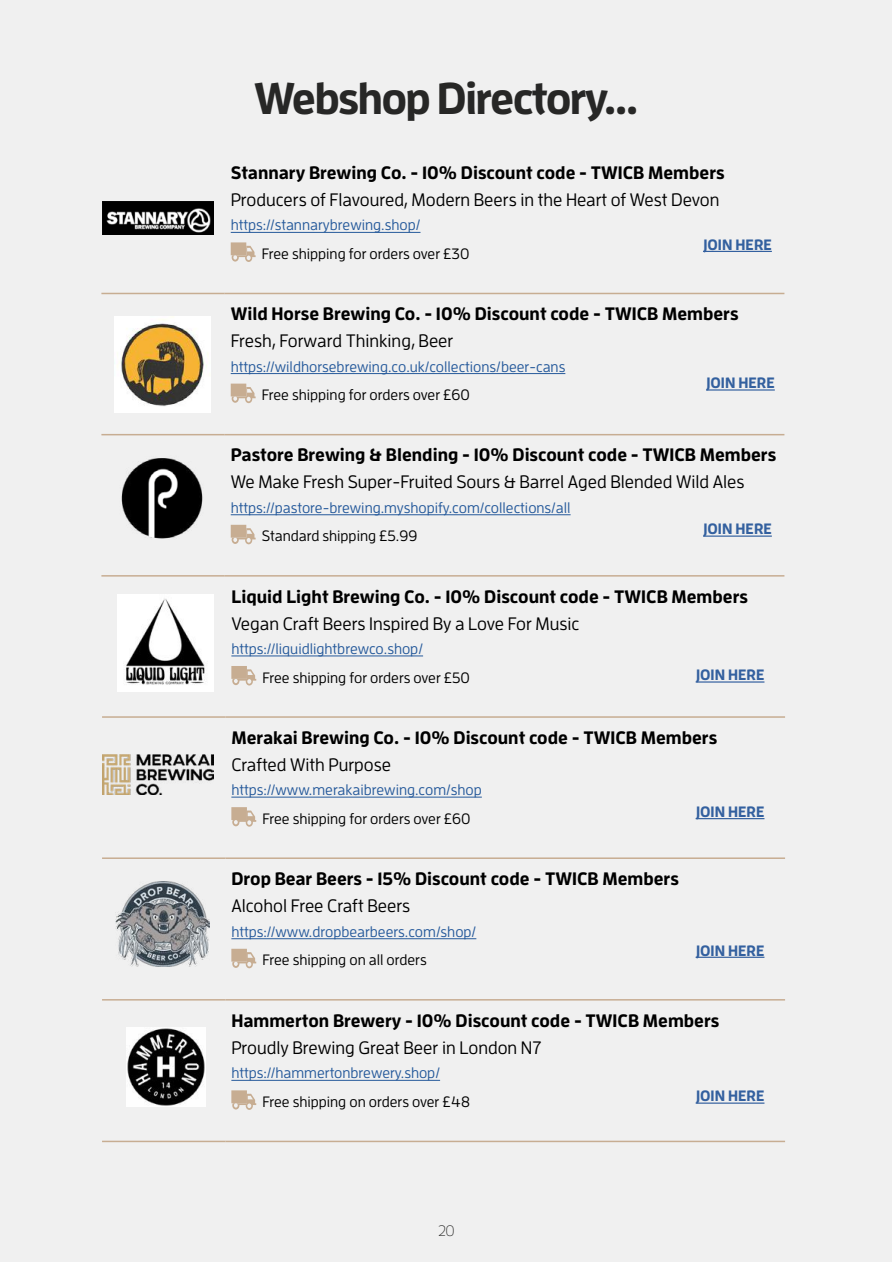
<style>
.page{position:relative;width:893px;height:1263px;background:#fff}
.page>*{position:absolute;margin:0;border:0;box-sizing:border-box;transform-origin:0 0}
.t1{font:700 44.4px "Enzo OT";letter-spacing:-.04em;color:#272726}
.t2{font:700 18px "Enzo OT";color:#000}
.t3{font:500 18px "Enzo OT";color:#000}
.t4{font:500 15px "Enzo OT";color:#265a9b}
.t5{font:500 15px "Enzo OT";color:#000}
.t6{font:700 15px "Enzo OT";color:#33609f}
.t7{font:300 15px "Enzo OT";color:#272726}
</style>
<div class="page">
<div style="left:1px;top:1px;width:891px;height:1261px;background:#f0f0f0"></div>
<hr style="left:101px;top:293px;width:124px;height:1px;background:#c7ad92">
<hr style="left:225px;top:293px;width:559px;height:1px;background:#c7ad92">
<hr style="left:231px;top:232px;width:189px;height:1px;background:#265a9b">
<svg style="left:231px;top:242px;width:25px;height:20px"></svg>
<img style="left:102px;top:202px;width:111px;height:33px">
<hr style="left:101px;top:434px;width:124px;height:1px;background:#c7ad92">
<hr style="left:225px;top:434px;width:559px;height:1px;background:#c7ad92">
<hr style="left:231px;top:373px;width:334px;height:1px;background:#265a9b">
<svg style="left:231px;top:384px;width:25px;height:19px"></svg>
<img style="left:114px;top:316px;width:96px;height:96px">
<hr style="left:101px;top:575px;width:124px;height:2px;background:#c7ad92">
<hr style="left:225px;top:575px;width:559px;height:2px;background:#c7ad92">
<hr style="left:231px;top:514px;width:340px;height:1px;background:#265a9b">
<svg style="left:231px;top:525px;width:25px;height:19px"></svg>
<img style="left:121px;top:458px;width:82px;height:81px">
<hr style="left:102px;top:716px;width:123px;height:2px;background:#c7ad92">
<hr style="left:225px;top:716px;width:560px;height:2px;background:#c7ad92">
<hr style="left:231px;top:656px;width:192px;height:1px;background:#265a9b">
<svg style="left:231px;top:666px;width:25px;height:19px"></svg>
<img style="left:118px;top:595px;width:95px;height:96px">
<hr style="left:102px;top:857px;width:123px;height:2px;background:#c7ad92">
<hr style="left:225px;top:857px;width:560px;height:2px;background:#c7ad92">
<hr style="left:231px;top:797px;width:251px;height:1px;background:#265a9b">
<svg style="left:231px;top:807px;width:25px;height:20px"></svg>
<img style="left:102px;top:754px;width:111px;height:41px">
<hr style="left:102px;top:999px;width:123px;height:1px;background:#c7ad92">
<hr style="left:225px;top:999px;width:560px;height:1px;background:#c7ad92">
<hr style="left:231px;top:938px;width:245px;height:1px;background:#265a9b">
<svg style="left:231px;top:949px;width:25px;height:19px"></svg>
<img style="left:116px;top:881px;width:93px;height:85px">
<hr style="left:703px;top:251px;width:69px;height:1px;background:#33609f">
<hr style="left:706px;top:389px;width:69px;height:2px;background:#33609f">
<hr style="left:703px;top:535px;width:69px;height:2px;background:#33609f">
<hr style="left:696px;top:681px;width:68px;height:2px;background:#33609f">
<hr style="left:696px;top:818px;width:68px;height:1px;background:#33609f">
<hr style="left:696px;top:957px;width:68px;height:1px;background:#33609f">
<hr style="left:102px;top:1141px;width:123px;height:1px;background:#c7ad92">
<hr style="left:225px;top:1141px;width:560px;height:1px;background:#c7ad92">
<hr style="left:231px;top:1080px;width:209px;height:1px;background:#265a9b">
<svg style="left:231px;top:1090px;width:25px;height:20px"></svg>
<hr style="left:696px;top:1102px;width:68px;height:2px;background:#33609f">
<img style="left:126px;top:1027px;width:79px;height:79px">
<h1 class="t1" style="left:254px;top:70px;width:386px">Webshop Directory...</h1>
<p class="t2" style="left:231px;top:161px;width:495px">Stannary Brewing Co. - 10% Discount code - TWICB Members</p>
<p class="t3" style="left:231px;top:189px;width:490px">Producers of Flavoured, Modern Beers in the Heart of West Devon</p>
<p class="t4" style="left:231px;top:216px;width:191px">https://stannarybrewing.shop/</p>
<p class="t5" style="left:262px;top:245px;width:209px">Free shipping for orders over £30</p>
<p class="t6" style="left:703px;top:235px;width:70px">JOIN HERE</p>
<p class="t2" style="left:231px;top:303px;width:509px">Wild Horse Brewing Co. - 10% Discount code - TWICB Members</p>
<p class="t3" style="left:231px;top:330px;width:224px">Fresh, Forward Thinking, Beer</p>
<p class="t4" style="left:231px;top:358px;width:336px">https://wildhorsebrewing.co.uk/collections/beer-cans</p>
<p class="t5" style="left:262px;top:386px;width:210px">Free shipping for orders over £60</p>
<p class="t6" style="left:706px;top:374px;width:70px">JOIN HERE</p>
<p class="t2" style="left:231px;top:444px;width:547px">Pastore Brewing &amp; Blending - 10% Discount code - TWICB Members</p>
<p class="t3" style="left:231px;top:471px;width:515px">We Make Fresh Super-Fruited Sours &amp; Barrel Aged Blended Wild Ales</p>
<p class="t4" style="left:231px;top:499px;width:341px">https://pastore-brewing.myshopify.com/collections/all</p>
<p class="t5" style="left:262px;top:527px;width:157px">Standard shipping £5.99</p>
<p class="t6" style="left:703px;top:520px;width:70px">JOIN HERE</p>
<p class="t2" style="left:231px;top:585px;width:518px">Liquid Light Brewing Co. - 10% Discount code - TWICB Members</p>
<p class="t3" style="left:231px;top:613px;width:350px">Vegan Craft Beers Inspired By a Love For Music</p>
<p class="t4" style="left:231px;top:640px;width:193px">https://liquidlightbrewco.shop/</p>
<p class="t5" style="left:262px;top:668px;width:209px">Free shipping for orders over £50</p>
<p class="t6" style="left:696px;top:666px;width:70px">JOIN HERE</p>
<p class="t2" style="left:231px;top:726px;width:487px">Merakai Brewing Co. - 10% Discount code - TWICB Members</p>
<p class="t3" style="left:231px;top:754px;width:161px">Crafted With Purpose</p>
<p class="t4" style="left:231px;top:781px;width:252px">https://www.merakaibrewing.com/shop</p>
<p class="t5" style="left:262px;top:810px;width:210px">Free shipping for orders over £60</p>
<p class="t6" style="left:696px;top:802px;width:70px">JOIN HERE</p>
<p class="t2" style="left:231px;top:868px;width:449px">Drop Bear Beers - 15% Discount code - TWICB Members</p>
<p class="t3" style="left:231px;top:895px;width:180px">Alcohol Free Craft Beers</p>
<p class="t4" style="left:231px;top:923px;width:246px">https://www.dropbearbeers.com/shop/</p>
<p class="t5" style="left:262px;top:951px;width:166px">Free shipping on all orders</p>
<p class="t6" style="left:696px;top:941px;width:70px">JOIN HERE</p>
<p class="t2" style="left:231px;top:1009px;width:489px">Hammerton Brewery - 10% Discount code - TWICB Members</p>
<p class="t3" style="left:231px;top:1037px;width:312px">Proudly Brewing Great Beer in London N7</p>
<p class="t4" style="left:231px;top:1064px;width:210px">https://hammertonbrewery.shop/</p>
<p class="t5" style="left:262px;top:1093px;width:209px">Free shipping on orders over £48</p>
<p class="t6" style="left:696px;top:1087px;width:70px">JOIN HERE</p>
<p class="t7" style="left:438px;top:1222px;width:18px">20</p>
</div>
